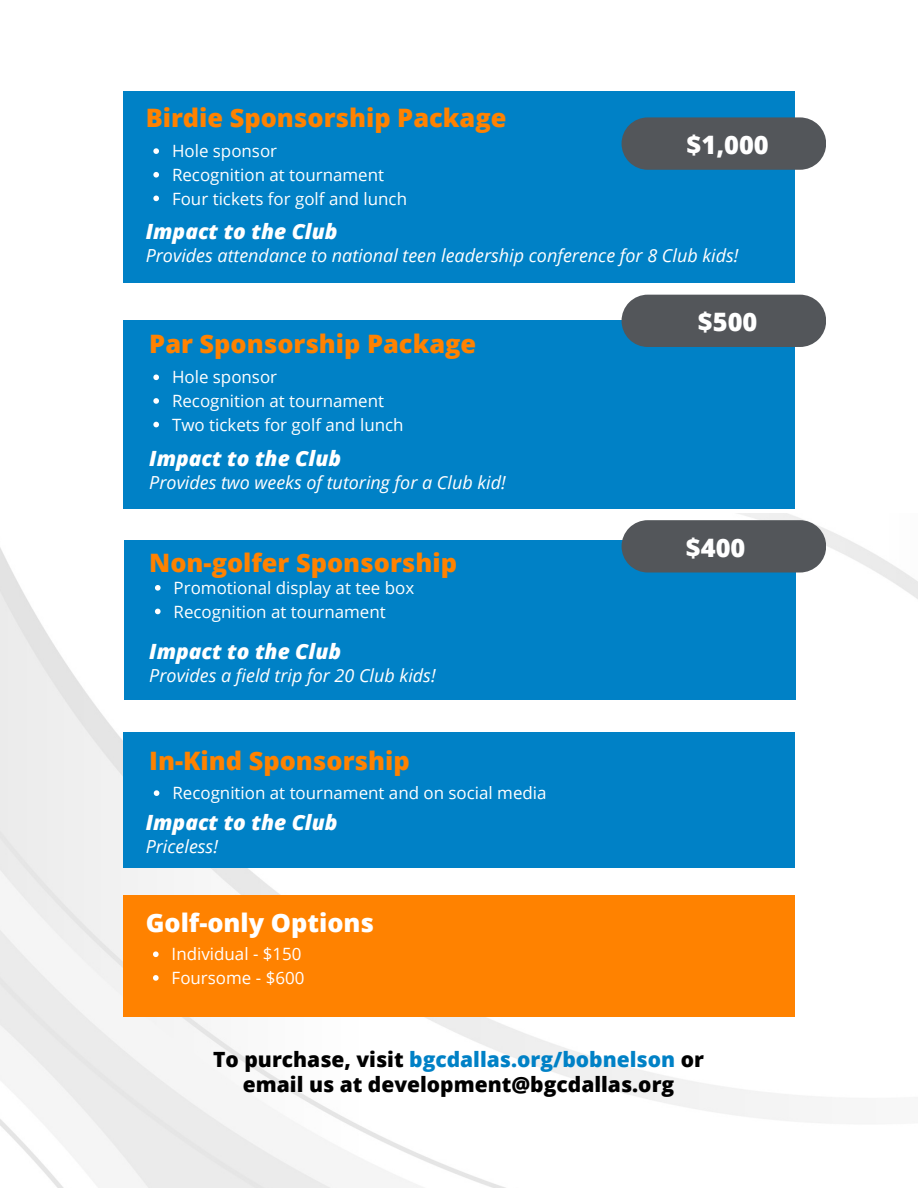
<style>
.page{position:relative;width:918px;height:1188px;background:#fff}
.page>*{position:absolute;margin:0;border:0;box-sizing:border-box;transform-origin:0 0}
.t1{font:800 25.35px "Open Sans";color:#ff8200}
.t2{font:800 25.35px "Open Sans";color:#fff}
.t3{font:italic 800 21px "Open Sans";color:#fff}
.t4{font:800 21px "Open Sans";color:#0081c6}
.t5{font:800 21px "Open Sans";color:#000}
.t6{font:italic 18px "Open Sans";color:#fff}
.t7{font:16.95px "Open Sans";color:#fff}
.s1{color:#000}
</style>
<div class="page">
<img style="left:0;top:513px;width:918px;height:675px">
<div style="left:123px;top:321px;width:672px;height:188px;background:#0081c6"></div>
<div style="left:622px;top:295px;width:204px;height:52px;background:#53565a"></div>
<svg style="left:153px;top:374px;width:6px;height:6px"></svg>
<svg style="left:153px;top:398px;width:6px;height:6px"></svg>
<svg style="left:153px;top:422px;width:6px;height:5px"></svg>
<div style="left:125px;top:541px;width:671px;height:159px;background:#0081c6"></div>
<svg style="left:622px;top:520px;width:204px;height:53px;background:#585e63"></svg>
<svg style="left:155px;top:585px;width:6px;height:6px"></svg>
<svg style="left:155px;top:609px;width:6px;height:5px"></svg>
<div style="left:123px;top:895px;width:672px;height:121px;background:#ff8200"></div>
<svg style="left:153px;top:951px;width:6px;height:6px"></svg>
<svg style="left:153px;top:975px;width:6px;height:6px"></svg>
<div style="left:123px;top:92px;width:672px;height:191px;background:#0081c6"></div>
<svg style="left:153px;top:148px;width:6px;height:6px"></svg>
<svg style="left:153px;top:172px;width:6px;height:6px"></svg>
<svg style="left:153px;top:196px;width:6px;height:5px"></svg>
<svg style="left:622px;top:117px;width:204px;height:53px;background:#545c62"></svg>
<div style="left:123px;top:733px;width:672px;height:135px;background:#0081c6"></div>
<svg style="left:154px;top:790px;width:5px;height:6px"></svg>
<p class="t1" style="left:146px;top:100px;width:362px">Birdie Sponsorship Package</p>
<p class="t7" style="left:172px;top:139px;width:107px">Hole sponsor</p>
<h1 class="t7" style="left:172px;top:163px;width:214px">Recognition at tournament</h1>
<p class="t7" style="left:172px;top:186px;width:237px">Four tickets for golf and lunch</p>
<h2 class="t2" style="left:687px;top:127px;width:84px">$1,000</h2>
<p class="t3" style="left:146px;top:216px;width:193px">Impact to the Club</p>
<h1 class="t6" style="left:146px;top:243px;width:594px">Provides attendance to national teen leadership conference for 8 Club kids!</h1>
<p class="t1" style="left:149px;top:325px;width:328px">Par Sponsorship Package</p>
<p class="t7" style="left:172px;top:365px;width:107px">Hole sponsor</p>
<h2 class="t7" style="left:172px;top:389px;width:214px">Recognition at tournament</h2>
<p class="t7" style="left:172px;top:413px;width:233px">Two tickets for golf and lunch</p>
<p class="t3" style="left:149px;top:444px;width:193px">Impact to the Club</p>
<p class="t6" style="left:149px;top:470px;width:358px">Provides two weeks of tutoring for a Club kid!</p>
<h1 class="t1" style="left:149px;top:545px;width:309px">Non-golfer Sponsorship</h1>
<p class="t7" style="left:174px;top:576px;width:242px">Promotional display at tee box</p>
<p class="t7" style="left:174px;top:600px;width:214px">Recognition at tournament</p>
<h2 class="t3" style="left:149px;top:636px;width:193px">Impact to the Club</h2>
<p class="t6" style="left:149px;top:662px;width:288px">Provides a field trip for 20 Club kids!</p>
<p class="t1" style="left:149px;top:742px;width:262px">In-Kind Sponsorship</p>
<p class="t3" style="left:146px;top:808px;width:193px">Impact to the Club</p>
<h2 class="t6" style="left:146px;top:834px;width:74px">Priceless!</h2>
<h2 class="t7" style="left:172px;top:781px;width:376px">Recognition at tournament and on social media</h2>
<p class="t2" style="left:146px;top:905px;width:230px">Golf-only Options</p>
<p class="t7" style="left:172px;top:942px;width:131px">Individual - $150</p>
<h2 class="t7" style="left:172px;top:966px;width:134px">Foursome - $600</h2>
<p class="t2" style="left:698px;top:304px;width:61px">$500</p>
<p class="t2" style="left:686px;top:530px;width:61px">$400</p>
<p class="t4" style="left:213px;top:1045px;width:492px"><span class="s1">To purchase, visit</span> bgcdallas.org/bobnelson <span class="s1">or</span></p>
<p class="t5" style="left:243px;top:1070px;width:433px">email us at development@bgcdallas.org</p>
</div>
